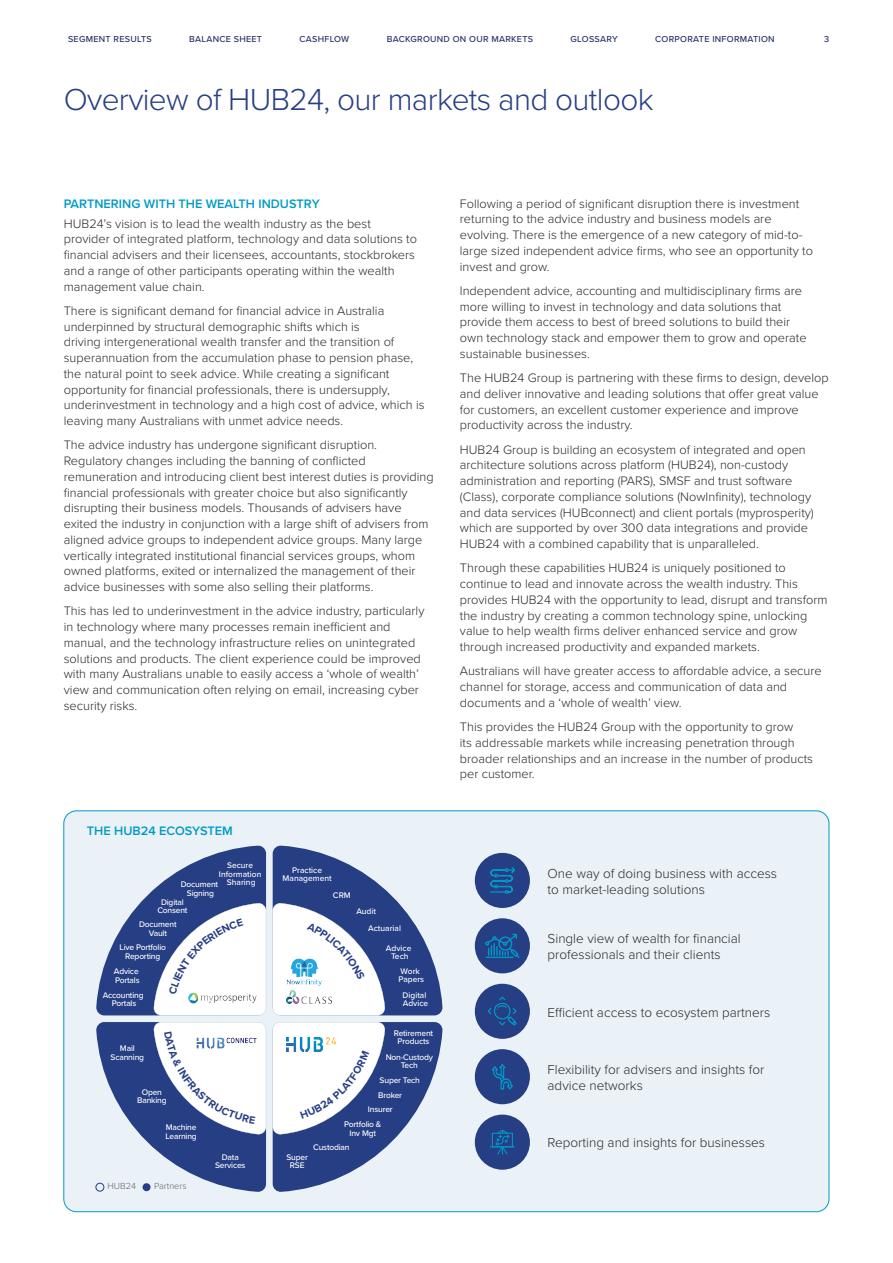
<style>
.page{position:relative;width:893px;height:1263px;background:#fff}
.page>*{position:absolute;margin:0;border:0;box-sizing:border-box;transform-origin:0 0}
.t1{font:300 31.5px "Proxima Nova";letter-spacing:-.02em;color:#263e84}
.t2{font:300 13.5px/16.5px "Proxima Nova";color:#292829}
.t3{font:300 12.75px/15.8px "Proxima Nova";color:#292829}
.t4{font:600 12.75px "Proxima Nova";color:#009bc5}
.t5{font:300 9.15px "Proxima Nova";color:#616264}
.t6{font:500 9px "Proxima Nova";letter-spacing:.03em;color:#252f68}
.t7{font:500 8.4px/8.4px "Proxima Nova";letter-spacing:-.02em;color:#fff;text-align:center}
.t8{font:500 8.4px/8.4px "Proxima Nova";color:#fff;text-align:center}
</style>
<div class="page">
<div style="left:64px;top:811px;width:765px;height:401px;background:#ebf2f7;border-radius:13px"></div>
<svg style="left:96px;top:845px;width:170px;height:170px;fill:#263e84"></svg>
<svg style="left:273px;top:845px;width:170px;height:170px;fill:#263e84"></svg>
<svg style="left:96px;top:1022px;width:170px;height:170px;fill:#263e84"></svg>
<svg style="left:273px;top:1022px;width:170px;height:170px;fill:#263e84"></svg>
<div style="left:96px;top:1183px;width:8px;height:8px;border:1px solid #263e84;border-radius:50%"></div>
<div style="left:143px;top:1183px;width:8px;height:8px;background:#263e84;border-radius:50%"></div>
<div style="left:475px;top:918px;width:55px;height:55px;background:#263e84;border-radius:50%"></div>
<svg style="left:485px;top:934px;width:35px;height:24px"></svg>
<div style="left:475px;top:1049px;width:55px;height:55px;background:#263e84;border-radius:50%"></div>
<svg style="left:492px;top:1064px;width:21px;height:25px"></svg>
<div style="left:475px;top:853px;width:55px;height:55px;background:#263e84;border-radius:50%"></div>
<svg style="left:490px;top:867px;width:25px;height:27px"></svg>
<div style="left:475px;top:984px;width:55px;height:55px;background:#263e84;border-radius:50%"></div>
<svg style="left:488px;top:997px;width:29px;height:29px"></svg>
<div style="left:475px;top:1114px;width:55px;height:56px;background:#263e84;border-radius:50%"></div>
<svg style="left:490px;top:1130px;width:24px;height:24px"></svg>
<svg style="left:154px;top:903px;width:112px;height:112px;background:#ccd2e1"></svg>
<svg style="left:154px;top:1022px;width:112px;height:112px;background:#ccd1e2"></svg>
<svg style="left:273px;top:1022px;width:112px;height:112px;background:#c9d1e1"></svg>
<svg style="left:273px;top:903px;width:112px;height:112px;background:#c5cfe0"></svg>
<p class="t6" style="left:68px;top:32px;width:85px">SEGMENT RESULTS</p>
<p class="t6" style="left:189px;top:32px;width:74px">BALANCE SHEET</p>
<p class="t6" style="left:300px;top:32px;width:51px">CASHFLOW</p>
<p class="t6" style="left:387px;top:32px;width:148px">BACKGROUND ON OUR MARKETS</p>
<p class="t6" style="left:571px;top:32px;width:49px">GLOSSARY</p>
<p class="t6" style="left:655px;top:32px;width:121px">CORPORATE INFORMATION</p>
<p class="t6" style="left:824px;top:32px;width:7px">3</p>
<h1 class="t1" style="left:64px;top:76px;width:591px">Overview of HUB24, our markets and outlook</h1>
<p class="t4" style="left:64px;top:194px;width:257px">PARTNERING WITH THE WEALTH INDUSTRY</p>
<p class="t3" style="left:64px;top:215px;width:355px">HUB24’s vision is to lead the wealth industry as the best provider of integrated platform, technology and data solutions to financial advisers and their licensees, accountants, stockbrokers and a range of other participants operating within the wealth management value chain.</p>
<p class="t3" style="left:64px;top:302px;width:362px">There is significant demand for financial advice in Australia underpinned by structural demographic shifts which is<br>driving intergenerational wealth transfer and the transition of superannuation from the accumulation phase to pension phase, the natural point to seek advice. While creating a significant opportunity for financial professionals, there is undersupply, underinvestment in technology and a high cost of advice, which is leaving many Australians with unmet advice needs.</p>
<p class="t3" style="left:64px;top:437px;width:371px">The advice industry has undergone significant disruption.<br>Regulatory changes including the banning of conflicted remuneration and introducing client best interest duties is providing financial professionals with greater choice but also significantly disrupting their business models. Thousands of advisers have exited the industry in conjunction with a large shift of advisers from aligned advice groups to independent advice groups. Many large vertically integrated institutional financial services groups, whom owned platforms, exited or internalized the management of their advice businesses with some also selling their platforms.</p>
<p class="t3" style="left:64px;top:603px;width:362px">This has led to underinvestment in the advice industry, particularly in technology where many processes remain inefficient and manual, and the technology infrastructure relies on unintegrated solutions and products. The client experience could be improved with many Australians unable to easily access a ‘whole of wealth’ view and communication often relying on email, increasing cyber security risks.</p>
<p class="t4" style="left:87px;top:821px;width:148px">THE HUB24 ECOSYSTEM</p>
<p class="t8" style="left:219px;top:861px;width:44px">Secure<br>Information<br>Sharing</p>
<p class="t8" style="left:283px;top:865px;width:51px">Practice<br>Management</p>
<p class="t7" style="left:181px;top:880px;width:39px">Document<br>Signing</p>
<p class="t7" style="left:333px;top:891px;width:19px">CRM</p>
<p class="t7" style="left:157px;top:897px;width:32px">Digital<br>Consent</p>
<p class="t8" style="left:368px;top:903px;width:34px;line-height:17px;text-align:left;text-indent:-12px">Audit<br>Actuarial</p>
<p class="t8" style="left:386px;top:944px;width:27px">Advice<br>Tech</p>
<p class="t8" style="left:398px;top:966px;width:27px;text-align:left">Work<br>Papers</p>
<p class="t8" style="left:403px;top:991px;width:27px;text-align:left">Digital<br>Advice</p>
<p class="t7" style="left:139px;top:920px;width:39px">Document<br>Vault</p>
<p class="t7" style="left:120px;top:943px;width:48px">Live Portfolio<br>Reporting</p>
<p class="t7" style="left:114px;top:967px;width:27px;text-align:left">Advice<br>Portals</p>
<p class="t7" style="left:103px;top:991px;width:42px">Accounting<br>Portals</p>
<p class="t7" style="left:111px;top:1044px;width:35px">Mail<br>Scanning</p>
<p class="t7" style="left:137px;top:1088px;width:31px">Open<br>Banking</p>
<p class="t7" style="left:394px;top:1029px;width:41px">Retirement<br>Products</p>
<p class="t7" style="left:386px;top:1052px;width:49px">Non-Custody<br>Tech</p>
<p class="t7" style="left:380px;top:1075px;width:42px">Super Tech</p>
<p class="t7" style="left:378px;top:1091px;width:25px">Broker</p>
<p class="t7" style="left:368px;top:1105px;width:26px">Insurer</p>
<p class="t7" style="left:165px;top:1123px;width:33px;text-align:left">Machine<br>Learning</p>
<p class="t5" style="left:107px;top:1179px;width:30px">HUB24</p>
<p class="t5" style="left:154px;top:1179px;width:34px">Partners</p>
<p class="t7" style="left:344px;top:1120px;width:39px">Portfolio &amp;<br>Inv Mgt</p>
<p class="t7" style="left:313px;top:1142px;width:38px">Custodian</p>
<p class="t7" style="left:215px;top:1152px;width:32px">Data<br>Services</p>
<p class="t7" style="left:286px;top:1152px;width:23px">Super<br>RSE</p>
<p class="t3" style="left:460px;top:195px;width:355px">Following a period of significant disruption there is investment returning to the advice industry and business models are evolving. There is the emergence of a new category of mid-to&shy;large sized independent advice firms, who see an opportunity to invest and grow.</p>
<p class="t3" style="left:460px;top:282px;width:348px">Independent advice, accounting and multidisciplinary firms are more willing to invest in technology and data solutions that provide them access to best of breed solutions to build their own technology stack and empower them to grow and operate sustainable businesses.</p>
<p class="t3" style="left:460px;top:369px;width:370px">The HUB24 Group is partnering with these firms to design, develop and deliver innovative and leading solutions that offer great value for customers, an excellent customer experience and improve productivity across the industry.</p>
<p class="t3" style="left:460px;top:441px;width:355px">HUB24 Group is building an ecosystem of integrated and open architecture solutions across platform (HUB24), non-custody administration and reporting (PARS), SMSF and trust software (Class), corporate compliance solutions (NowInfinity), technology and data services (HUBconnect) and client portals (myprosperity) which are supported by over 300 data integrations and provide HUB24 with a combined capability that is unparalleled.</p>
<p class="t3" style="left:460px;top:560px;width:369px">Through these capabilities HUB24 is uniquely positioned to continue to lead and innovate across the wealth industry. This provides HUB24 with the opportunity to lead, disrupt and transform the industry by creating a common technology spine, unlocking value to help wealth firms deliver enhanced service and grow through increased productivity and expanded markets.</p>
<p class="t3" style="left:460px;top:663px;width:363px">Australians will have greater access to affordable advice, a secure channel for storage, access and communication of data and documents and a ‘whole of wealth’ view.</p>
<p class="t3" style="left:460px;top:718px;width:355px">This provides the HUB24 Group with the opportunity to grow<br>its addressable markets while increasing penetration through broader relationships and an increase in the number of products per customer.</p>
<p class="t2" style="left:548px;top:864px;width:231px">One way of doing business with access to market-leading solutions</p>
<p class="t2" style="left:548px;top:929px;width:195px">Single view of wealth for financial professionals and their clients</p>
<p class="t2" style="left:548px;top:1003px;width:224px">Efficient access to ecosystem partners</p>
<p class="t2" style="left:548px;top:1060px;width:218px">Flexibility for advisers and insights for advice networks</p>
<p class="t2" style="left:548px;top:1134px;width:219px">Reporting and insights for businesses</p>
</div>
